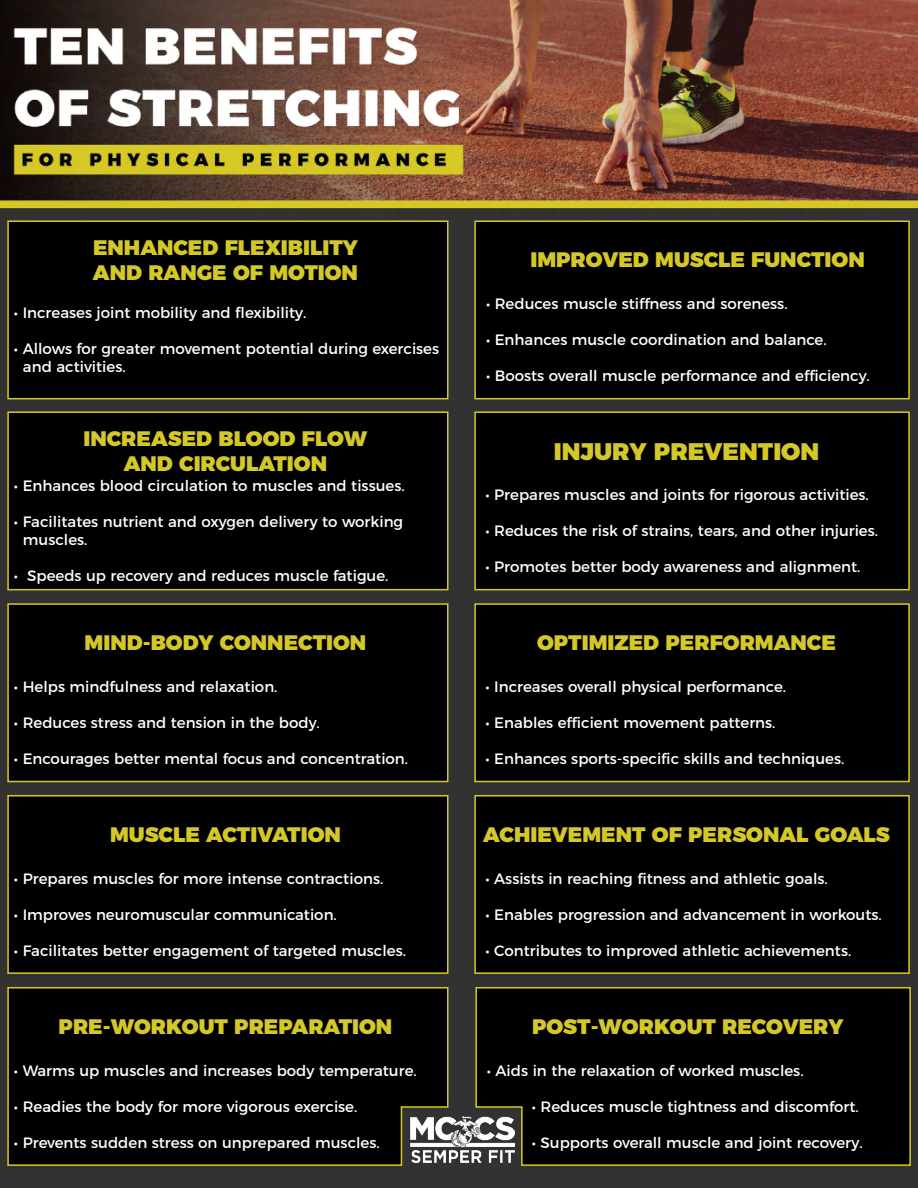
<style>
.page{position:relative;width:918px;height:1188px;background:#fff}
.page>*{position:absolute;margin:0;border:0;box-sizing:border-box;transform-origin:0 0}
.t1{font:900 24px "Montserrat";color:#d4c828}
.t2{font:900 21px/25.2px "Montserrat";color:#d4c828}
.t3{font:15px/18px "Montserrat";color:#fff}
</style>
<div class="page">
<img style="left:0;top:0;width:918px;height:1188px">
<img style="left:449px;top:1116px;width:26px;height:46px">
<div style="left:8px;top:221px;width:440px;height:178px;background:#000"></div>
<div style="left:7px;top:220px;width:441px;height:179px;border:2px solid #d5c927"></div>
<div style="left:8px;top:412px;width:440px;height:178px;background:#000"></div>
<div style="left:7px;top:411px;width:441px;height:179px;border:2px solid #d5c927"></div>
<div style="left:8px;top:604px;width:440px;height:178px;background:#000"></div>
<div style="left:7px;top:603px;width:441px;height:179px;border:2px solid #d5c927"></div>
<div style="left:8px;top:796px;width:440px;height:177px;background:#000"></div>
<div style="left:7px;top:795px;width:441px;height:179px;border:2px solid #d5c927"></div>
<div style="left:475px;top:221px;width:434px;height:178px;background:#000"></div>
<div style="left:474px;top:220px;width:436px;height:179px;border:2px solid #d5c927"></div>
<div style="left:475px;top:412px;width:434px;height:178px;background:#000"></div>
<div style="left:474px;top:411px;width:436px;height:179px;border:2px solid #d5c927"></div>
<div style="left:475px;top:796px;width:434px;height:177px;background:#000"></div>
<div style="left:474px;top:795px;width:436px;height:179px;border:2px solid #d5c927"></div>
<div style="left:475px;top:604px;width:434px;height:178px;background:#000"></div>
<div style="left:474px;top:603px;width:436px;height:179px;border:2px solid #d5c927"></div>
<svg style="left:7px;top:986px;width:442px;height:181px;background:#090905"></svg>
<svg style="left:399px;top:1097px;width:50px;height:11px"></svg>
<svg style="left:475px;top:986px;width:437px;height:181px;background:#0c0b06"></svg>
<svg style="left:475px;top:1097px;width:49px;height:11px"></svg>
<h2 class="t2" style="left:93px;top:233px;width:267px">ENHANCED FLEXIBILITY<br>AND RANGE OF MOTION</h2>
<p class="t3" style="left:14px;top:302px;width:294px">• Increases joint mobility and flexibility.</p>
<p class="t3" style="left:23px;top:338px;width:418px;text-indent:-9px">• Allows for greater movement potential during exercises and activities.</p>
<h2 class="t2" style="left:84px;top:424px;width:285px;text-align:center">INCREASED BLOOD FLOW<br>AND CIRCULATION</h2>
<p class="t3" style="left:14px;top:475px;width:392px">• Enhances blood circulation to muscles and tissues.</p>
<p class="t3" style="left:23px;top:511px;width:382px;text-indent:-9px">• Facilitates nutrient and oxygen delivery to working muscles.</p>
<p class="t3" style="left:14px;top:565px;width:376px">• Speeds up recovery and reduces muscle fatigue.</p>
<h2 class="t2" style="left:85px;top:628px;width:283px">MIND-BODY CONNECTION</h2>
<p class="t3" style="left:14px;top:676px;width:265px">• Helps mindfulness and relaxation.</p>
<p class="t3" style="left:14px;top:712px;width:307px">• Reduces stress and tension in the body.</p>
<p class="t3" style="left:14px;top:748px;width:396px">• Encourages better mental focus and concentration.</p>
<h2 class="t2" style="left:110px;top:820px;width:232px">MUSCLE ACTIVATION</h2>
<p class="t3" style="left:14px;top:868px;width:371px">• Prepares muscles for more intense contractions.</p>
<p class="t3" style="left:14px;top:904px;width:324px">• Improves neuromuscular communication.</p>
<p class="t3" style="left:14px;top:940px;width:394px">• Facilitates better engagement of targeted muscles.</p>
<h2 class="t2" style="left:59px;top:1012px;width:335px">PRE-WORKOUT PREPARATION</h2>
<p class="t3" style="left:14px;top:1060px;width:404px">• Warms up muscles and increases body temperature.</p>
<p class="t3" style="left:14px;top:1096px;width:345px">• Readies the body for more vigorous exercise.</p>
<p class="t3" style="left:14px;top:1132px;width:367px">• Prevents sudden stress on unprepared muscles.</p>
<h2 class="t2" style="left:530px;top:246px;width:336px">IMPROVED MUSCLE FUNCTION</h2>
<p class="t3" style="left:486px;top:293px;width:303px">• Reduces muscle stiffness and soreness.</p>
<p class="t3" style="left:486px;top:329px;width:342px">• Enhances muscle coordination and balance.</p>
<p class="t3" style="left:486px;top:365px;width:385px">• Boosts overall muscle performance and efficiency.</p>
<h1 class="t1" style="left:554px;top:431px;width:267px">INJURY PREVENTION</h1>
<p class="t3" style="left:486px;top:484px;width:385px">• Prepares muscles and joints for rigorous activities.</p>
<p class="t3" style="left:486px;top:520px;width:394px">• Reduces the risk of strains, tears, and other injuries.</p>
<p class="t3" style="left:486px;top:556px;width:377px">• Promotes better body awareness and alignment.</p>
<h2 class="t2" style="left:537px;top:628px;width:300px">OPTIMIZED PERFORMANCE</h2>
<p class="t3" style="left:486px;top:676px;width:302px">• Increases overall physical performance.</p>
<p class="t3" style="left:486px;top:712px;width:292px">• Enables efficient movement patterns.</p>
<p class="t3" style="left:486px;top:748px;width:360px">• Enhances sports-specific skills and techniques.</p>
<h2 class="t2" style="left:483px;top:820px;width:408px">ACHIEVEMENT OF PERSONAL GOALS</h2>
<p class="t3" style="left:486px;top:868px;width:344px">• Assists in reaching fitness and athletic goals.</p>
<p class="t3" style="left:486px;top:904px;width:398px">• Enables progression and advancement in workouts.</p>
<p class="t3" style="left:486px;top:940px;width:367px">• Contributes to improved athletic achievements.</p>
<h2 class="t2" style="left:532px;top:1012px;width:313px">POST-WORKOUT RECOVERY</h2>
<p class="t3" style="left:487px;top:1060px;width:318px">• Aids in the relaxation of worked muscles.</p>
<p class="t3" style="left:532px;top:1096px;width:328px">• Reduces muscle tightness and discomfort.</p>
<p class="t3" style="left:532px;top:1132px;width:332px">• Supports overall muscle and joint recovery.</p>
</div>
